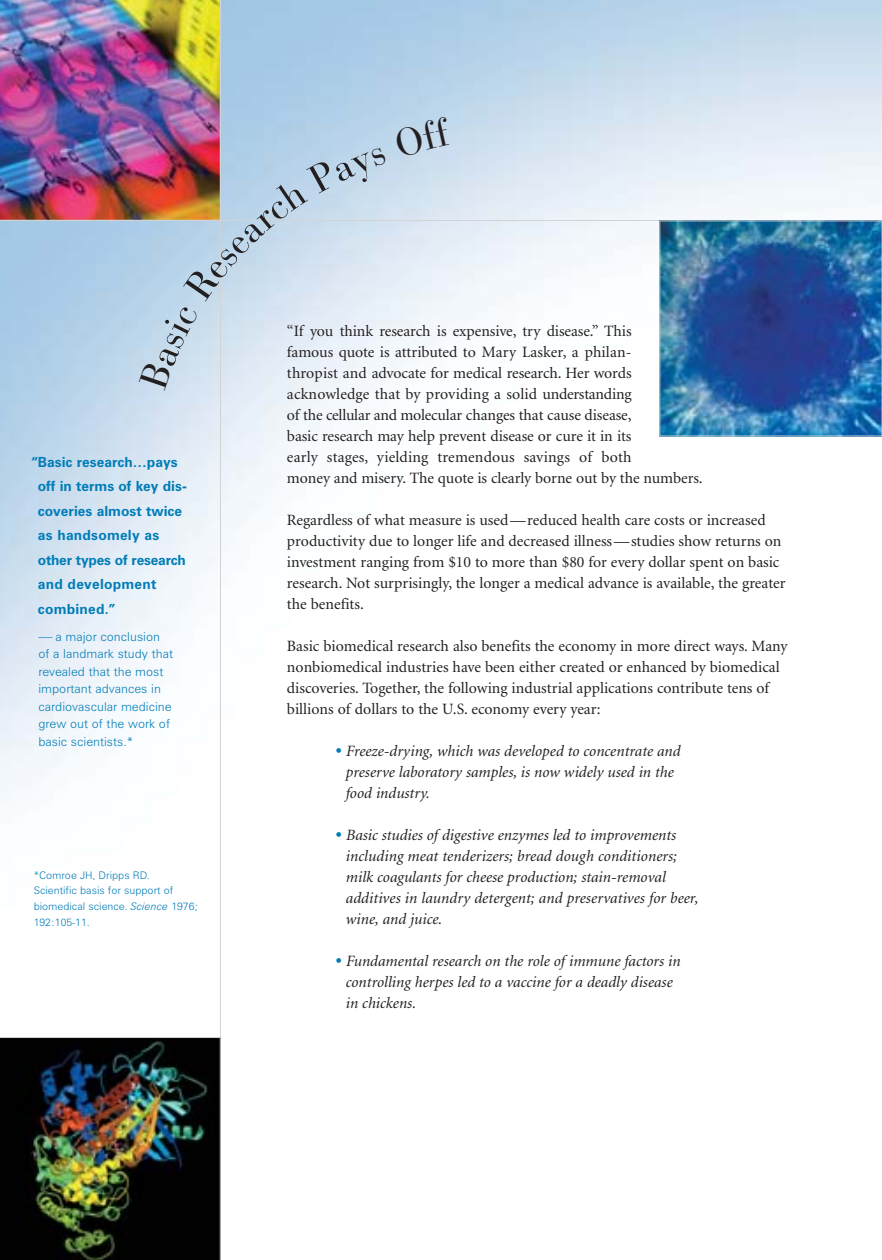
<style>
.page{position:relative;width:882px;height:1260px;background:#fff}
.page>*{position:absolute;margin:0;border:0;box-sizing:border-box;transform-origin:0 0}
.t1{font:15.75px/21px "Minion";color:#231f20}
.t2{font:italic 15.75px/21px "Minion";color:#231f20}
.t3{font:700 14px/24.5px "Zurich BT";color:#007cb7}
.t4{font:300 12.25px/17.5px "Zurich BT";color:#007cb7}
.t5{font:300 10.5px/15.8px "Zurich BT";color:#007cb7}
.s1{font-size:14px}
.s2{font-style:italic}
.s3{font-style:normal;font-size:22.75px;color:#007cb7}
</style>
<div class="page">
<img style="left:0;top:0;width:882px;height:797px">
<img style="left:0;top:0;width:220px;height:220px">
<hr style="left:220px;top:0;width:1px;height:1259px;background:#d1d3d4">
<hr style="left:0;top:220px;width:882px;height:1px;background:#d1d3d4">
<img style="left:662px;top:223px;width:218px;height:211px">
<img style="left:0;top:1037px;width:220px;height:222px">
<svg style="left:139px;top:147px;width:248px;height:243px;background:#cad0dd"></svg>
<svg style="left:393px;top:116px;width:59px;height:42px;background:#c2d9ec"></svg>
<p class="t3" style="left:38px;top:451px;width:151px;text-indent:-6px">“Basic research…pays off in terms of key dis&shy;coveries almost twice as handsomely as other types of research and development combined.”</p>
<p class="t4" style="left:38px;top:629px;width:136px"><span class="s1">—</span> a major conclusion of a landmark study that revealed that the most important advances in cardiovascular medicine grew out of the work of basic scientists.*</p>
<p class="t5" style="left:34px;top:868px;width:166px">*Comroe JH, Dripps RD.<br>Scientific basis for support of biomedical science. <span class="s2">Science</span> 1976;<br>192:105-11.</p>
<p class="t1" style="left:287px;top:322px;width:417px">“If you think research is expensive, try disease.” This<br>famous quote is attributed to Mary Lasker, a philan-<br>thropist and advocate for medical research. Her words acknowledge that by providing a solid understanding<br>of the cellular and molecular changes that cause disease,<br>basic research may help prevent disease or cure it in its<br>early stages, yielding tremendous savings of both<br>money and misery. The quote is clearly borne out by the numbers.</p>
<p class="t1" style="left:287px;top:511px;width:500px">Regardless of what measure is used—reduced health care costs or increased productivity due to longer life and decreased illness—studies show returns on investment ranging from $10 to more than $80 for every dollar spent on basic research. Not surprisingly, the longer a medical advance is available, the greater the benefits.</p>
<p class="t1" style="left:287px;top:637px;width:502px">Basic biomedical research also benefits the economy in more direct ways. Many nonbiomedical industries have been either created or enhanced by biomedical discoveries. Together, the following industrial applications contribute tens of billions of dollars to the U.S. economy every year:</p>
<p class="t2" style="left:346px;top:742px;width:336px;text-indent:-10px"><span class="s3">•</span> Freeze-drying, which was developed to concentrate and preserve laboratory samples, is now widely used in the food industry.</p>
<p class="t2" style="left:346px;top:826px;width:354px;text-indent:-10px"><span class="s3">•</span> Basic studies of digestive enzymes led to improvements including meat tenderizers; bread dough conditioners; milk coagulants for cheese production; stain-removal additives in laundry detergent; and preservatives for beer, wine, and juice.</p>
<p class="t2" style="left:346px;top:952px;width:336px;text-indent:-10px"><span class="s3">•</span> Fundamental research on the role of immune factors in controlling herpes led to a vaccine for a deadly disease in chickens.</p>
</div>
